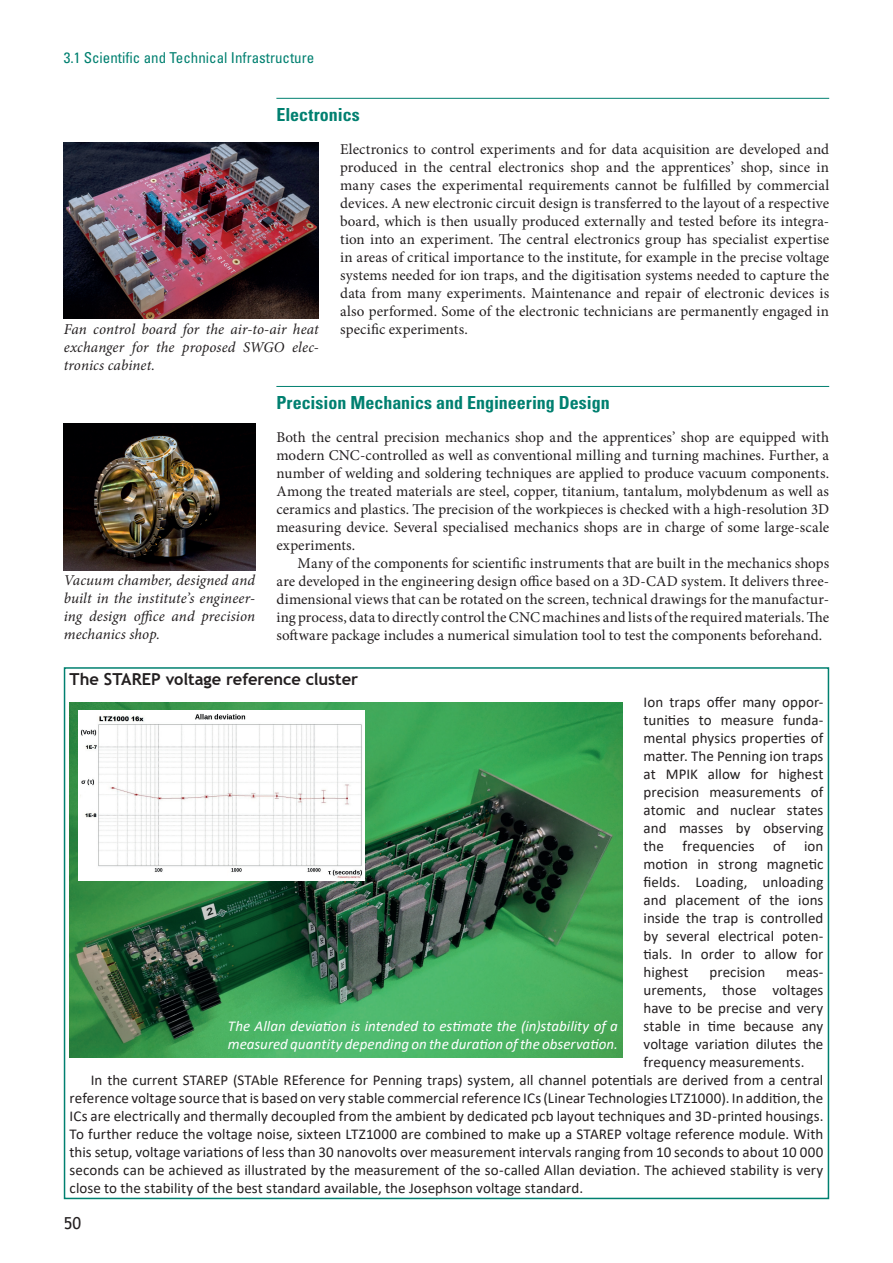
<style>
.page{position:relative;width:893px;height:1263px;background:#fff}
.page>*{position:absolute;margin:0;border:0;box-sizing:border-box;transform-origin:0 0}
.t1{font:700 condensed 18px "Univers";color:#008070}
.t2{font:700 16.5px "Trebuchet MS";letter-spacing:-.005em;color:#231f20}
.t3{font:16.5px "Trebuchet MS";color:#231f20}
.t4{font:15px/18px "Minion Pro";letter-spacing:.005em;color:#231f20;text-align:justify}
.t5{font:15px/18px "Calibri";letter-spacing:.005em;color:#231f20;text-align:justify}
.t6{font:italic 15px/18px "Minion Pro";letter-spacing:.005em;color:#231f20;text-align:justify}
.t7{font:italic 15px/18px "Calibri";color:#fff}
.t8{font:condensed 15px "Univers";color:#008070}
</style>
<div class="page">
<hr style="left:276px;top:98px;width:553px;height:1px;background:#008070">
<hr style="left:276px;top:386px;width:553px;height:1px;background:#008070">
<img style="left:64px;top:423px;width:191px;height:147px">
<img style="left:64px;top:143px;width:255px;height:176px">
<img style="left:70px;top:702px;width:552px;height:355px">
<img style="left:78px;top:710px;width:287px;height:170px">
<p class="t8" style="left:64px;top:48px;width:252px">3.1 Scientific and Technical Infrastructure</p>
<p class="t1" style="left:276px;top:103px;width:85px">Electronics</p>
<p class="t4" style="left:340px;top:140px;width:491px">Electronics to control experiments and for data acquisition are developed and produced in the central electronics shop and the apprentices’ shop, since in many cases the experimental requirements cannot be fulfilled by commercial devices. A new electronic circuit design is transferred to the layout of a respective board, which is then usually produced externally and tested before its integra&shy;tion into an experiment. The central electronics group has specialist expertise in areas of critical importance to the institute, for example in the precise voltage systems needed for ion traps, and the digitisation systems needed to capture the data from many experiments. Maintenance and repair of electronic devices is also performed. Some of the electronic technicians are permanently engaged in specific experiments.</p>
<p class="t6" style="left:64px;top:320px;width:257px">Fan control board for the air-to-air heat exchanger for the proposed SWGO elec&shy;tronics cabinet.</p>
<p class="t6" style="left:64px;top:572px;width:193px">Vacuum chamber, designed and built in the institute’s engineer&shy;ing design office and precision mechanics shop.</p>
<p class="t1" style="left:276px;top:391px;width:335px">Precision Mechanics and Engineering Design</p>
<p class="t4" style="left:276px;top:428px;width:554px">Both the central precision mechanics shop and the apprentices’ shop are equipped with modern CNC-controlled as well as conventional milling and turning machines. Further, a number of welding and soldering techniques are applied to produce vacuum components.<br>Among the treated materials are steel, copper, titanium, tantalum, molybdenum as well as ceramics and plastics. The precision of the workpieces is checked with a high-resolution 3D measuring device. Several specialised mechanics shops are in charge of some large-scale experiments.</p>
<p class="t4" style="left:276px;top:554px;width:554px;text-indent:21px">Many of the components for scientific instruments that are built in the mechanics shops are developed in the engineering design office based on a 3D-CAD system. It delivers three&shy;dimensional views that can be rotated on the screen, technical drawings for the manufactur&shy;ing process, data to directly control the CNC machines and lists of the required materials. The software package includes a numerical simulation tool to test the components beforehand.</p>
<p class="t2" style="left:70px;top:669px;width:290px">The STAREP voltage reference cluster</p>
<p class="t5" style="left:644px;top:693px;width:181px">Ion traps offer many oppor&shy;tunities to measure funda&shy;mental physics properties of matter. The Penning ion traps at MPIK allow for highest precision measurements of atomic and nuclear states and masses by observing the frequencies of ion motion in strong magnetic fields. Loading, unloading and placement of the ions inside the trap is controlled by several electrical poten&shy;tials. In order to allow for highest</p>
<p class="t5" style="left:709px;top:963px;width:57px">precision</p>
<p class="t5" style="left:786px;top:963px;width:39px">meas-</p>
<p class="t5" style="left:644px;top:981px;width:181px">urements, those voltages</p>
<p class="t5" style="left:644px;top:999px;width:181px">have to be precise and very</p>
<p class="t5" style="left:644px;top:1017px;width:181px">stable in time because any</p>
<p class="t5" style="left:644px;top:1035px;width:181px">voltage variation dilutes the</p>
<p class="t5" style="left:644px;top:1053px;width:163px">frequency measurements.</p>
<p class="t5" style="left:91px;top:1071px;width:734px">In the current STAREP (STAble REference for Penning traps) system, all channel potentials are derived from a central</p>
<p class="t5" style="left:70px;top:1089px;width:755px">reference voltage source that is based on very stable commercial reference ICs (Linear Technologies LTZ1000). In addition, the</p>
<p class="t5" style="left:70px;top:1107px;width:755px">ICs are electrically and thermally decoupled from the ambient by dedicated pcb layout techniques and 3d-printed housings.</p>
<p class="t5" style="left:70px;top:1125px;width:755px">To further reduce the voltage noise, sixteen LTZ1000 are combined to make up a STAREP voltage reference module. With</p>
<p class="t5" style="left:70px;top:1143px;width:755px">this setup, voltage variations of less than 30 nanovolts over measurement intervals ranging from 10 seconds to about 10 000</p>
<p class="t5" style="left:70px;top:1161px;width:755px">seconds can be achieved as illustrated by the measurement of the so-called Allan deviation. The achieved stability is very</p>
<p class="t5" style="left:70px;top:1179px;width:515px">close to the stability of the best standard available, the Josephson voltage standard.</p>
<p class="t7" style="left:228px;top:1016px;width:392px">The Allan deviation is intended to estimate the (in)stability of a measured quantity depending on the duration of the observation.</p>
<p class="t3" style="left:64px;top:1213px;width:19px">50</p>
</div>
